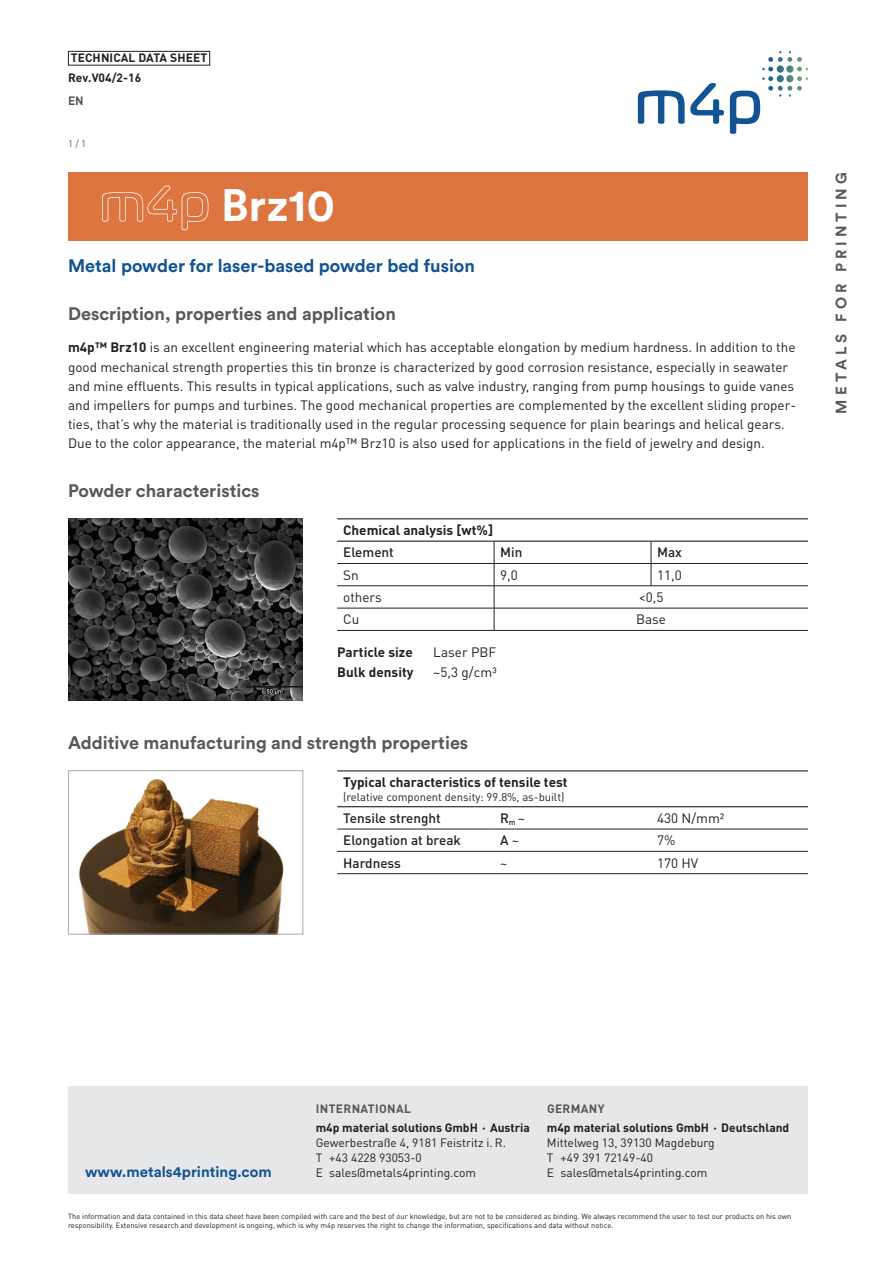
<style>
.page{position:relative;width:893px;height:1263px;background:#fff}
.page>*{position:absolute;margin:0;border:0;box-sizing:border-box;transform-origin:0 0}
.t1{font:700 45px "Circular Std";letter-spacing:.005em;color:#fff}
.t2{font:700 18px "Circular Std";color:#57585a}
.t3{font:700 18px "Circular Std";color:#125393}
.t4{font:700 15px "Circular Std";color:#125393}
.t5{font:700 15px "Circular Std";letter-spacing:.27em;color:#57585a}
.t6{font:13.5px/19.2px "DIN Pro";color:#231f20}
.t7{font:700 13.5px "DIN Pro";color:#231f20}
.t8{font:500 13.5px "DIN Pro";color:#231f20}
.t9{font:12px/15px "DIN Pro";color:#231f20}
.t10{font:700 12px/20px "DIN Pro";color:#231f20}
.t11{font:700 12px "DIN Pro";letter-spacing:.03em;color:#57585a}
.t12{font:11.25px "DIN Pro";color:#231f20}
.t13{font:9.6px "DIN Pro";color:#57585a}
.t14{font:7.5px/9px "DIN Pro";color:#231f20}
.s1{font-weight:700}
.s2{font-weight:400}
</style>
<div class="page">
<svg style="left:730px;top:51px;width:78px;height:83px"></svg>
<svg style="left:638px;top:83px;width:86px;height:41px"></svg>
<div style="left:68px;top:1086px;width:740px;height:108px;background:#e6e7e9"></div>
<div style="left:68px;top:51px;width:142px;height:14px;border:1px solid #231f20"></div>
<div style="left:68px;top:172px;width:740px;height:68px;background:#dd7540"></div>
<svg style="left:102px;top:186px;width:107px;height:44px"></svg>
<hr style="left:337px;top:829px;width:157px;height:1px;background:#231f20">
<hr style="left:494px;top:829px;width:157px;height:1px;background:#231f20">
<hr style="left:651px;top:829px;width:157px;height:1px;background:#231f20">
<hr style="left:337px;top:851px;width:157px;height:1px;background:#231f20">
<hr style="left:494px;top:851px;width:157px;height:1px;background:#231f20">
<hr style="left:651px;top:851px;width:157px;height:1px;background:#231f20">
<hr style="left:337px;top:873px;width:157px;height:1px;background:#231f20">
<hr style="left:494px;top:873px;width:157px;height:1px;background:#231f20">
<hr style="left:651px;top:873px;width:157px;height:1px;background:#231f20">
<hr style="left:337px;top:770px;width:157px;height:1px;background:#231f20">
<hr style="left:494px;top:770px;width:157px;height:1px;background:#231f20">
<hr style="left:651px;top:770px;width:157px;height:1px;background:#231f20">
<hr style="left:337px;top:806px;width:157px;height:1px;background:#231f20">
<hr style="left:494px;top:806px;width:157px;height:1px;background:#231f20">
<hr style="left:651px;top:806px;width:157px;height:1px;background:#231f20">
<img style="left:68px;top:518px;width:235px;height:182px">
<img style="left:76px;top:779px;width:208px;height:153px">
<div style="left:68px;top:770px;width:235px;height:164px;border:1px solid #a8a9ad"></div>
<hr style="left:337px;top:563px;width:157px;height:1px;background:#231f20">
<hr style="left:494px;top:563px;width:157px;height:1px;background:#231f20">
<hr style="left:651px;top:563px;width:157px;height:1px;background:#231f20">
<svg style="left:651px;top:542px;width:1px;height:43px"></svg>
<hr style="left:337px;top:585px;width:157px;height:1px;background:#231f20">
<hr style="left:494px;top:585px;width:157px;height:1px;background:#231f20">
<hr style="left:651px;top:585px;width:157px;height:1px;background:#231f20">
<hr style="left:337px;top:608px;width:157px;height:1px;background:#231f20">
<hr style="left:494px;top:608px;width:157px;height:1px;background:#231f20">
<svg style="left:494px;top:542px;width:1px;height:88px"></svg>
<hr style="left:651px;top:608px;width:157px;height:1px;background:#231f20">
<hr style="left:337px;top:630px;width:157px;height:1px;background:#231f20">
<hr style="left:494px;top:630px;width:157px;height:1px;background:#231f20">
<hr style="left:651px;top:630px;width:157px;height:1px;background:#231f20">
<hr style="left:337px;top:518px;width:157px;height:1px;background:#231f20">
<hr style="left:494px;top:518px;width:157px;height:1px;background:#231f20">
<hr style="left:651px;top:518px;width:157px;height:1px;background:#231f20">
<hr style="left:337px;top:541px;width:157px;height:1px;background:#231f20">
<hr style="left:494px;top:541px;width:157px;height:1px;background:#231f20">
<hr style="left:651px;top:541px;width:157px;height:1px;background:#231f20">
<p class="t10" style="left:68px;top:48px;width:141px">TECHNICAL DATA SHEET<br>Rev.V04/2-16</p>
<p class="t11" style="left:68px;top:93px;width:17px">EN</p>
<p class="t13" style="left:68px;top:137px;width:20px">1 / 1</p>
<h1 class="t1" style="left:221px;top:177px;width:115px">Brz10</h1>
<h2 class="t3" style="left:68px;top:254px;width:408px">Metal powder for laser-based powder bed fusion</h2>
<h2 class="t2" style="left:68px;top:302px;width:329px">Description, properties and application</h2>
<p class="t6" style="left:68px;top:337px;width:730px"><span class="s1">m4p™ Brz10</span> is an excellent engineering material which has acceptable elongation by medium hardness. In addition to the good mechanical strength properties this tin bronze is characterized by good corrosion resistance, especially in seawater and mine effluents. This results in typical applications, such as valve industry, ranging from pump housings to guide vanes and impellers for pumps and turbines. The good mechanical properties are complemented by the excellent sliding proper&shy;ties, that’s why the material is traditionally used in the regular processing sequence for plain bearings and helical gears.<br>Due to the color appearance, the material m4p™ Brz10 is also used for applications in the field of jewelry and design.</p>
<h2 class="t2" style="left:68px;top:479px;width:193px">Powder characteristics</h2>
<p class="t7" style="left:343px;top:521px;width:151px">Chemical analysis [wt%]</p>
<p class="t8" style="left:343px;top:543px;width:52px">Element</p>
<p class="t8" style="left:500px;top:543px;width:24px">Min</p>
<p class="t8" style="left:657px;top:543px;width:26px">Max</p>
<p class="t6" style="left:343px;top:565px;width:17px">Sn</p>
<p class="t6" style="left:500px;top:565px;width:19px">9,0</p>
<p class="t6" style="left:657px;top:565px;width:26px">11,0</p>
<p class="t6" style="left:343px;top:587px;width:40px">others</p>
<p class="t6" style="left:639px;top:587px;width:26px">&lt;0,5</p>
<p class="t6" style="left:343px;top:609px;width:18px">Cu</p>
<p class="t6" style="left:636px;top:609px;width:31px">Base</p>
<p class="t7" style="left:337px;top:643px;width:77px">Particle size</p>
<p class="t6" style="left:433px;top:642px;width:65px">Laser PBF</p>
<p class="t7" style="left:337px;top:662px;width:78px">Bulk density</p>
<p class="t6" style="left:433px;top:661px;width:65px">~5,3 g/cm³</p>
<h2 class="t2" style="left:68px;top:731px;width:402px">Additive manufacturing and strength properties</h2>
<p class="t7" style="left:343px;top:773px;width:226px">Typical characteristics of tensile test</p>
<p class="t12" style="left:343px;top:789px;width:223px">(relative component density: 99.8%, as-built)</p>
<p class="t8" style="left:343px;top:809px;width:99px">Tensile strenght</p>
<p class="t8" style="left:500px;top:809px;width:26px">R<sub>m</sub> <span class="s2">~</span></p>
<p class="t6" style="left:657px;top:808px;width:69px">430 N/mm²</p>
<p class="t8" style="left:343px;top:831px;width:119px">Elongation at break</p>
<p class="t8" style="left:500px;top:831px;width:20px">A <span class="s2">~</span></p>
<p class="t6" style="left:657px;top:830px;width:20px">7%</p>
<p class="t8" style="left:343px;top:854px;width:59px">Hardness</p>
<p class="t6" style="left:500px;top:853px;width:9px">~</p>
<p class="t6" style="left:657px;top:853px;width:43px">170 HV</p>
<p class="t5" style="left:832px;top:413px;width:243px;rotate:-90deg">METALS FOR PRINTING</p>
<p class="t11" style="left:316px;top:1100px;width:97px">INTERNATIONAL</p>
<p class="t10" style="left:316px;top:1117px;width:216px">m4p material solutions GmbH · Austria</p>
<p class="t9" style="left:316px;top:1134px;width:192px">Gewerbestraße 4, 9181 Feistritz i. R.<br>T +43 4228 93053-0</p>
<p class="t4" style="left:85px;top:1162px;width:188px">www.metals4printing.com</p>
<p class="t9" style="left:316px;top:1164px;width:162px">E sales@metals4printing.com</p>
<p class="t11" style="left:547px;top:1100px;width:59px">GERMANY</p>
<p class="t10" style="left:547px;top:1117px;width:244px">m4p material solutions GmbH · Deutschland</p>
<p class="t9" style="left:547px;top:1134px;width:169px">Mittelweg 13, 39130 Magdeburg<br>T +49 391 72149-40<br>E sales@metals4printing.com</p>
<p class="t14" style="left:68px;top:1211px;width:725px">The information and data contained in this data sheet have been compiled with care and the best of our knowledge, but are not to be considered as binding. We always recommend the user to test our products on his own responsibility. Extensive research and development is ongoing, which is why m4p reserves the right to change the information, specifications and data without notice.</p>
</div>
